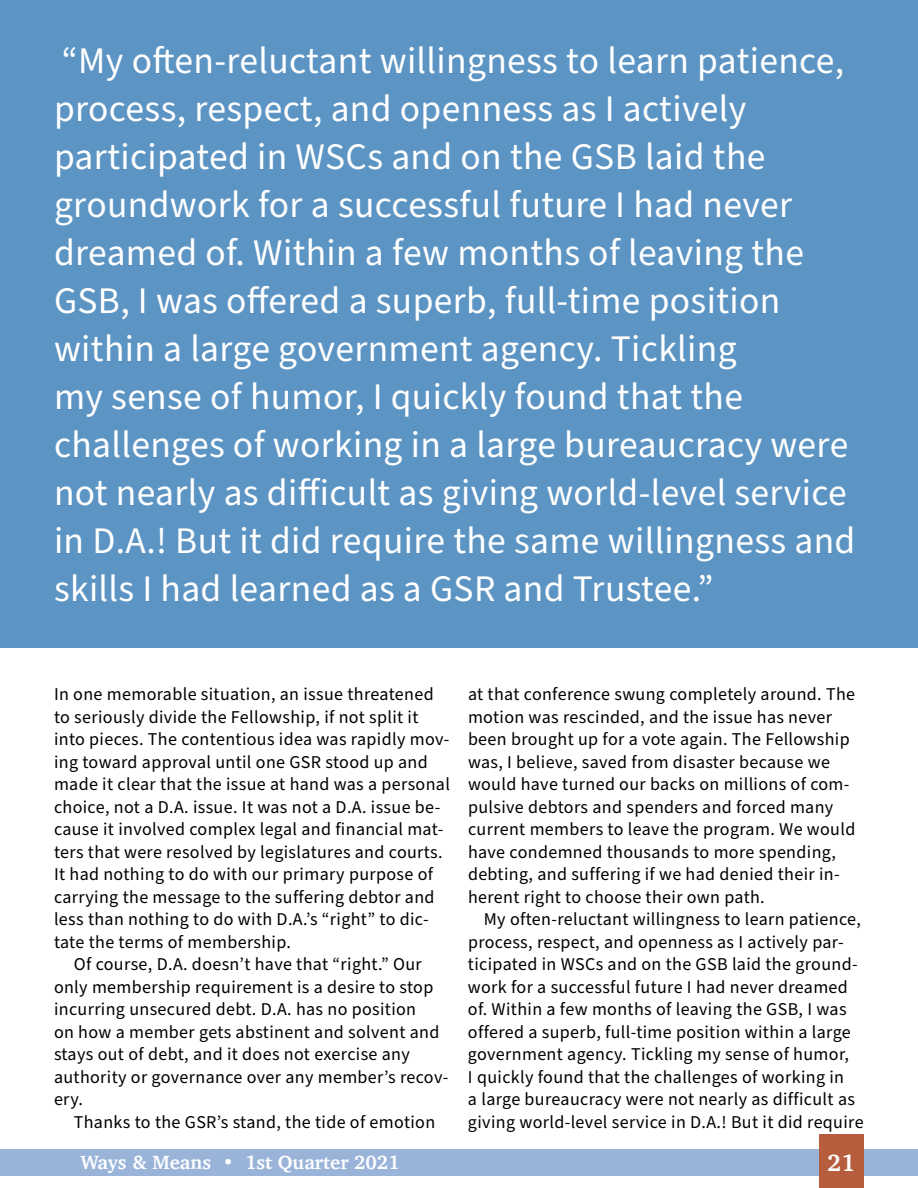
<style>
.page{position:relative;width:918px;height:1188px;background:#fff}
.page>*{position:absolute;margin:0;border:0;box-sizing:border-box;transform-origin:0 0}
.t1{font:37.5px/48px "Source Sans Pro";letter-spacing:.01em;color:#fff}
.t2{font:700 24px "Charter";color:#fff}
.t3{font:700 19.5px "Charter";color:#fff}
.t4{font:18px/22.5px "Source Sans Pro";letter-spacing:.02em;color:#000}
</style>
<div class="page">
<div style="left:0;top:1150px;width:918px;height:26px;background:#9ab4d9"></div>
<div style="left:819px;top:1134px;width:45px;height:54px;background:#b55d3d"></div>
<div style="left:0;top:0;width:918px;height:648px;background:#5c94c3"></div>
<p class="t1" style="left:54px;top:38px;width:803px">“My often-reluctant willingness to learn patience, process, respect, and openness as I actively participated in WSCs and on the GSB laid the groundwork for a successful future I had never dreamed of. Within a few months of leaving the GSB, I was offered a superb, full-time position within a large government agency. Tickling<br>my sense of humor, I quickly found that the challenges of working in a large bureaucracy were not nearly as difficult as giving world-level service in D.A.! But it did require the same willingness and skills I had learned as a GSR and Trustee.”</p>
<p class="t4" style="left:54px;top:684px;width:381px">In one memorable situation, an issue threatened</p>
<p class="t4" style="left:54px;top:706px;width:366px">to seriously divide the Fellowship, if not split it</p>
<p class="t4" style="left:54px;top:729px;width:397px">into pieces. The contentious idea was rapidly mov-</p>
<p class="t4" style="left:54px;top:751px;width:375px">ing toward approval until one GSR stood up and</p>
<p class="t4" style="left:54px;top:774px;width:397px">made it clear that the issue at hand was a personal</p>
<p class="t4" style="left:54px;top:796px;width:388px">choice, not a D.A. issue. It was not a D.A. issue be-</p>
<p class="t4" style="left:54px;top:819px;width:391px">cause it involved complex legal and financial mat-</p>
<p class="t4" style="left:54px;top:841px;width:390px">ters that were resolved by legislatures and courts.</p>
<p class="t4" style="left:54px;top:864px;width:381px">It had nothing to do with our primary purpose of</p>
<p class="t4" style="left:54px;top:886px;width:382px">carrying the message to the suffering debtor and</p>
<p class="t4" style="left:54px;top:909px;width:376px">less than nothing to do with D.A.’s “right” to dic-</p>
<p class="t4" style="left:54px;top:931px;width:239px">tate the terms of membership.</p>
<p class="t4" style="left:74px;top:954px;width:350px">Of course, D.A. doesn’t have that “right.” Our</p>
<p class="t4" style="left:54px;top:976px;width:381px">only membership requirement is a desire to stop</p>
<p class="t4" style="left:54px;top:999px;width:364px">incurring unsecured debt. D.A. has no position</p>
<p class="t4" style="left:54px;top:1021px;width:387px">on how a member gets abstinent and solvent and</p>
<p class="t4" style="left:54px;top:1044px;width:357px">stays out of debt, and it does not exercise any</p>
<p class="t4" style="left:54px;top:1066px;width:396px">authority or governance over any member’s recov-</p>
<p class="t4" style="left:54px;top:1089px;width:31px">ery.</p>
<p class="t4" style="left:74px;top:1111px;width:363px">Thanks to the GSR’s stand, the tide of emotion</p>
<p class="t4" style="left:468px;top:684px;width:389px">at that conference swung completely around. The motion was rescinded, and the issue has never been brought up for a vote again. The Fellowship was, I believe, saved from disaster because we would have turned our backs on millions of com&shy;pulsive debtors and spenders and forced many current members to leave the program. We would have condemned thousands to more spending, debting, and suffering if we had denied their in&shy;herent right to choose their own path.</p>
<p class="t4" style="left:468px;top:909px;width:397px;text-indent:16px">My often-reluctant willingness to learn patience, process, respect, and openness as I actively par&shy;ticipated in WSCs and on the GSB laid the ground&shy;work for a successful future I had never dreamed of. Within a few months of leaving the GSB, I was offered a superb, full-time position within a large government agency. Tickling my sense of humor,<br>I quickly found that the challenges of working in<br>a large bureaucracy were not nearly as difficult as giving world-level service in D.A.! But it did require</p>
<p class="t3" style="left:81px;top:1145px;width:320px">Ways &amp; Means • 1st Quarter 2021</p>
<h2 class="t2" style="left:827px;top:1142px;width:29px">21</h2>
</div>
